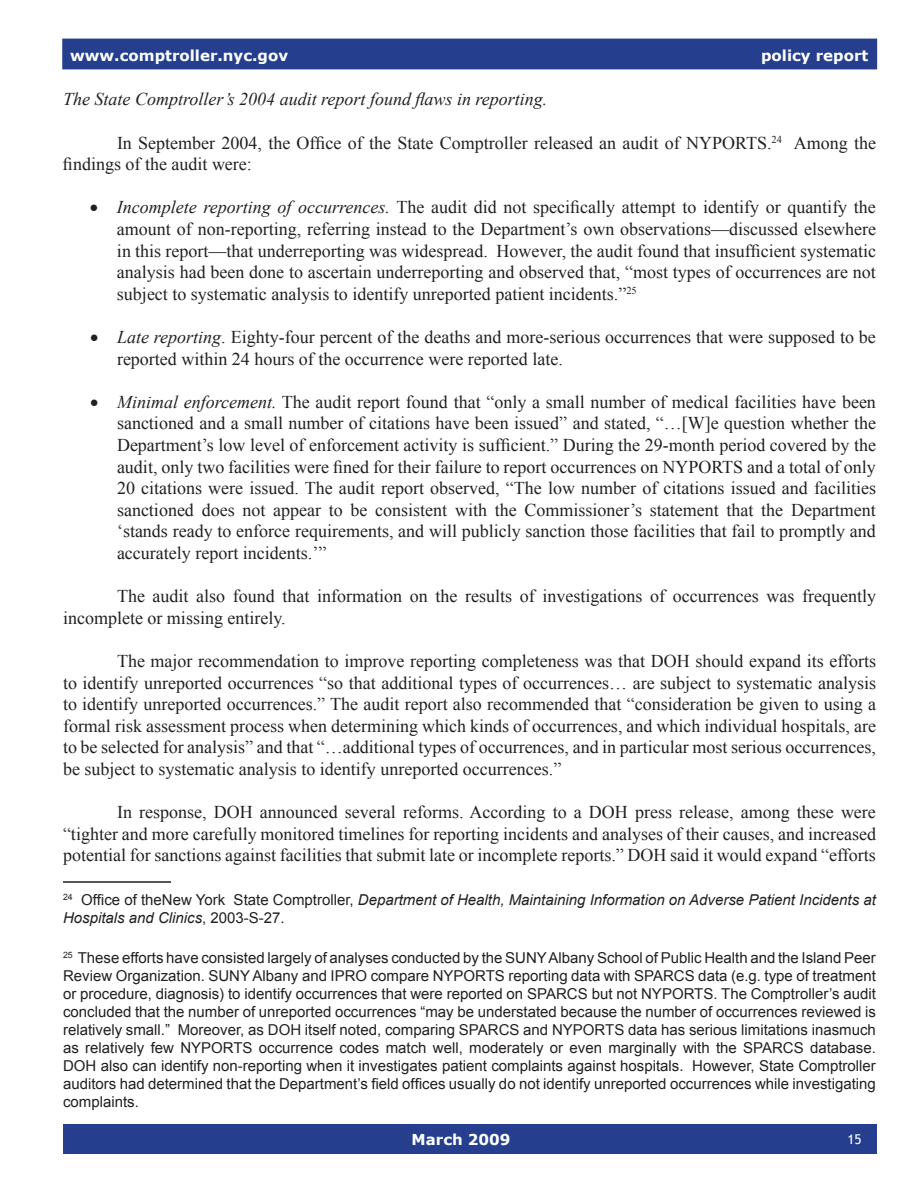
<style>
.page{position:relative;width:918px;height:1188px;background:#fff}
.page>*{position:absolute;margin:0;border:0;box-sizing:border-box;transform-origin:0 0}
.t1{font:18px/21.6px "Times New Roman";color:#231f20;text-align:justify}
.t2{font:italic 18px "Times New Roman";color:#231f20}
.t3{font:15px/18px "Arial";color:#231f20;text-align:justify}
.t4{font:italic 15px/18px "Arial";color:#231f20}
.t5{font:700 15px "Verdana";color:#fff}
.t6{font:13.5px "Trebuchet MS";color:#fff}
.s1{font-style:italic}
.s2{font-style:normal}
</style>
<div class="page">
<div style="left:62px;top:39px;width:815px;height:30px;background:#253f8e"></div>
<div style="left:63px;top:1125px;width:813px;height:29px;background:#253f8e"></div>
<hr style="left:63px;top:881px;width:108px;height:2px;background:#231f20">
<p class="t5" style="left:70px;top:46px;width:219px">www.comptroller.nyc.gov</p>
<p class="t2" style="left:63px;top:87px;width:486px">The State Comptroller’s 2004 audit report found flaws in reporting.</p>
<p class="t1" style="left:63px;top:132px;width:815px;text-indent:54px">In September 2004, the Office of the State Comptroller released an audit of NYPORTS.<sup>24</sup> Among the findings of the audit were:</p>
<p class="t1" style="left:117px;top:196px;width:761px;text-indent:-27px">• <span class="s1">Incomplete reporting of occurrences.</span> The audit did not specifically attempt to identify or quantify the amount of non-reporting, referring instead to the Department’s own observations—discussed elsewhere in this report—that underreporting was widespread. However, the audit found that insufficient systematic analysis had been done to ascertain underreporting and observed that, “most types of occurrences are not subject to systematic analysis to identify unreported patient incidents.”<sup>25</sup></p>
<p class="t1" style="left:117px;top:326px;width:760px;text-indent:-27px">• <span class="s1">Late reporting</span>. Eighty-four percent of the deaths and more-serious occurrences that were supposed to be reported within 24 hours of the occurrence were reported late.</p>
<p class="t1" style="left:117px;top:391px;width:761px;text-indent:-27px">• <span class="s1">Minimal enforcement.</span> The audit report found that “only a small number of medical facilities have been sanctioned and a small number of citations have been issued” and stated, “…[W]e question whether the Department’s low level of enforcement activity is sufficient.” During the 29-month period covered by the audit, only two facilities were fined for their failure to report occurrences on NYPORTS and a total of only 20 citations were issued. The audit report observed, “The low number of citations issued and facilities sanctioned does not appear to be consistent with the Commissioner’s statement that the Department ‘stands ready to enforce requirements, and will publicly sanction those facilities that fail to promptly and accurately report incidents.’”</p>
<p class="t1" style="left:63px;top:585px;width:815px;text-indent:54px">The audit also found that information on the results of investigations of occurrences was frequently incomplete or missing entirely.</p>
<p class="t1" style="left:63px;top:650px;width:815px;text-indent:54px">The major recommendation to improve reporting completeness was that DOH should expand its efforts to identify unreported occurrences “so that additional types of occurrences… are subject to systematic analysis to identify unreported occurrences.” The audit report also recommended that “consideration be given to using a formal risk assessment process when determining which kinds of occurrences, and which individual hospitals, are to be selected for analysis” and that “…additional types of occurrences, and in particular most serious occurrences, be subject to systematic analysis to identify unreported occurrences.”</p>
<p class="t1" style="left:63px;top:801px;width:815px;text-indent:54px">In response, DOH announced several reforms. According to a DOH press release, among these were “tighter and more carefully monitored timelines for reporting incidents and analyses of their causes, and increased potential for sanctions against facilities that submit late or incomplete reports.” DOH said it would expand “efforts</p>
<p class="t4" style="left:63px;top:890px;width:814px"><sup>24</sup> <span class="s2">Office of theNew York State Comptroller,</span> Department of Health, Maintaining Information on Adverse Patient Incidents at<br>Hospitals and Clinics<span class="s2">, 2003-S-27.</span></p>
<p class="t3" style="left:63px;top:949px;width:815px"><sup>25</sup> These efforts have consisted largely of analyses conducted by the SUNY Albany School of Public Health and the Island Peer Review Organization. SUNY Albany and IPRO compare NYPORTS reporting data with SPARCS data (e.g. type of treatment or procedure, diagnosis) to identify occurrences that were reported on SPARCS but not NYPORTS. The Comptroller’s audit concluded that the number of unreported occurrences “may be understated because the number of occurrences reviewed is relatively small.” Moreover, as DOH itself noted, comparing SPARCS and NYPORTS data has serious limitations inasmuch as relatively few NYPORTS occurrence codes match well, moderately or even marginally with the SPARCS database.<br>DOH also can identify non-reporting when it investigates patient complaints against hospitals. However, State Comptroller auditors had determined that the Department’s field offices usually do not identify unreported occurrences while investigating complaints.</p>
<p class="t5" style="left:761px;top:46px;width:109px">policy report</p>
<p class="t5" style="left:412px;top:1130px;width:100px">March 2009</p>
<p class="t6" style="left:847px;top:1131px;width:16px">15</p>
</div>
